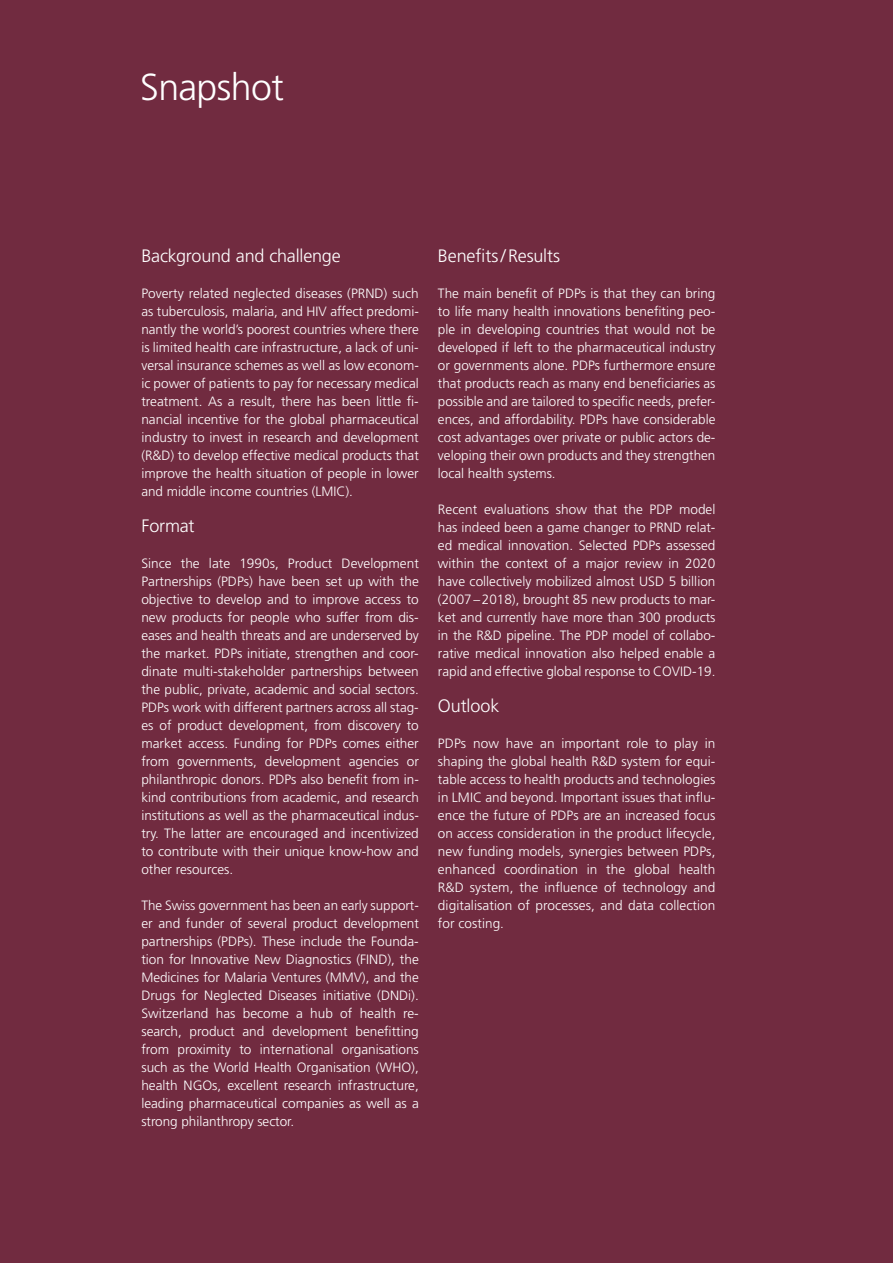
<style>
.page{position:relative;width:893px;height:1263px;background:#712b40}
.page>*{position:absolute;margin:0;border:0;box-sizing:border-box;transform-origin:0 0}
.t1{font:300 37.5px "Frutiger LT Std";letter-spacing:-.015em;color:#fff}
.t2{font:300 18px "Frutiger LT Std";letter-spacing:-.01em;color:#fff}
.t3{font:300 13.5px/18px "Frutiger LT Std";color:#fff;text-align:justify}
</style>
<div class="page">
<h1 class="t1" style="left:140px;top:66px;width:145px">Snapshot</h1>
<h2 class="t2" style="left:141px;top:246px;width:201px">Background and challenge</h2>
<p class="t3" style="left:141px;top:284px;width:279px">Poverty related neglected diseases (PRND) such as tuberculosis, malaria, and HIV affect predomi&shy;nantly the world’s poorest countries where there is limited health care infrastructure, a lack of uni&shy;versal insurance schemes as well as low econom&shy;ic power of patients to pay for necessary medical treatment. As a result, there has been little fi&shy;nancial incentive for the global pharmaceutical industry to invest in research and development (R&amp;D) to develop effective medical products that improve the health situation of people in lower and middle income countries (LMIC).</p>
<h2 class="t2" style="left:141px;top:516px;width:55px">Format</h2>
<p class="t3" style="left:141px;top:554px;width:279px">Since the late 1990s, Product Development Partnerships (PDPs) have been set up with the objective to develop and to improve access to new products for people who suffer from dis&shy;eases and health threats and are underserved by the market. PDPs initiate, strengthen and coor&shy;dinate multi-stakeholder partnerships between the public, private, academic and social sectors.<br>PDPs work with different partners across all stag&shy;es of product development, from discovery to market access. Funding for PDPs comes either from governments, development agencies or philanthropic donors. PDPs also benefit from in&shy;kind contributions from academic, and research institutions as well as the pharmaceutical indus&shy;try. The latter are encouraged and incentivized to contribute with their unique know-how and other resources.</p>
<p class="t3" style="left:141px;top:896px;width:279px">The Swiss government has been an early support&shy;er and funder of several product development partnerships (PDPs). These include the Founda&shy;tion for Innovative New Diagnostics (FIND), the Medicines for Malaria Ventures (MMV), and the Drugs for Neglected Diseases initiative (DNDi).<br>Switzerland has become a hub of health re&shy;search, product and development benefitting from proximity to international organisations such as the World Health Organisation (WHO), health NGOs, excellent research infrastructure, leading pharmaceutical companies as well as a strong philanthropy sector.</p>
<h2 class="t2" style="left:438px;top:246px;width:124px">Benefits/Results</h2>
<p class="t3" style="left:438px;top:284px;width:279px">The main benefit of PDPs is that they can bring to life many health innovations benefiting peo&shy;ple in developing countries that would not be developed if left to the pharmaceutical industry or governments alone. PDPs furthermore ensure that products reach as many end beneficiaries as possible and are tailored to specific needs, prefer&shy;ences, and affordability. PDPs have considerable cost advantages over private or public actors de&shy;veloping their own products and they strengthen local health systems.</p>
<p class="t3" style="left:438px;top:500px;width:279px">Recent evaluations show that the PDP model has indeed been a game changer to PRND relat&shy;ed medical innovation. Selected PDPs assessed within the context of a major review in 2020 have collectively mobilized almost USD 5 billion (2007–2018), brought 85 new products to mar&shy;ket and currently have more than 300 products in the R&amp;D pipeline. The PDP model of collabo&shy;rative medical innovation also helped enable a rapid and effective global response to COVID-19.</p>
<h2 class="t2" style="left:438px;top:696px;width:63px">Outlook</h2>
<p class="t3" style="left:438px;top:734px;width:279px">PDPs now have an important role to play in shaping the global health R&amp;D system for equi&shy;table access to health products and technologies in LMIC and beyond. Important issues that influ&shy;ence the future of PDPs are an increased focus on access consideration in the product lifecycle, new funding models, synergies between PDPs, enhanced coordination in the global health R&amp;D system, the influence of technology and digitalisation of processes, and data collection for costing.</p>
</div>
